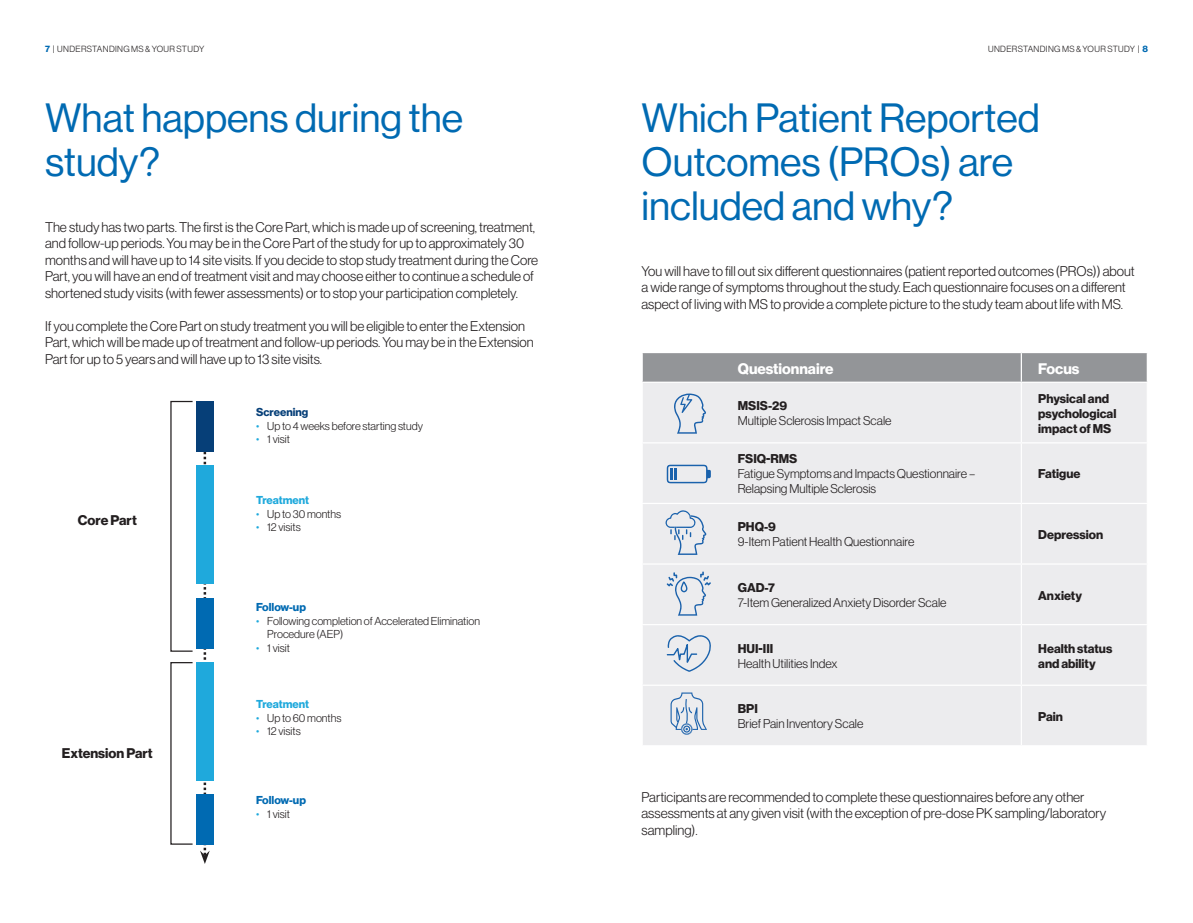
<style>
.page{position:relative;width:1193px;height:923px;background:#fff}
.page>*{position:absolute;margin:0;border:0;box-sizing:border-box;transform-origin:0 0}
.t1{font:40px/43.8px "Volta Modern Display 55 Roman";color:#006ab2}
.t2{font:700 15px "Volta Modern Display 75";color:#fff}
.Body_Copy_11_NEW{font:300 13.75px/16.5px "Volta Modern Display 45";color:#231f20}
.Body_Copy_11_NEW-2{font:700 13.75px "Volta Modern Display 75";color:#231f20}
.t3{font:300 12.5px/15px "Volta Modern Display 45";color:#231f20}
.t4{font:700 12.5px/15px "Volta Modern Display 75";color:#231f20}
.t5{font:300 11.25px/13.5px "Volta Modern Display 45";color:#231f20}
.Body_Copy_11_NEW-3{font:700 11.25px "Volta Modern Display 75";letter-spacing:-.005em;color:#1fa9dc}
.Body_Copy_11_NEW-4{font:700 11.25px "Volta Modern Display 75";color:#006ab2}
.Body_Copy_11_NEW-5{font:700 11.25px "Volta Modern Display 75";color:#063f78}
.t6{font:300 8.75px "Volta Modern Display 45";letter-spacing:.04em;color:#231f20}
.s1{font-family:"Volta Modern Display 75";font-weight:700;color:#006ab2}
.s2{color:#1fa9dc}
</style>
<div class="page">
<svg style="left:196px;top:401px;width:18px;height:463px"></svg>
<div style="left:643px;top:383px;width:503px;height:362px;background:#ececee"></div>
<div style="left:642px;top:353px;width:504px;height:28px;background:#939598"></div>
<hr style="left:1020px;top:353px;width:2px;height:28px;background:#fff">
<hr style="left:1020px;top:383px;width:2px;height:59px;background:#fff">
<hr style="left:641px;top:442px;width:380px;height:1px;background:#fff">
<hr style="left:1021px;top:442px;width:127px;height:1px;background:#fff">
<hr style="left:1020px;top:443px;width:2px;height:60px;background:#fff">
<hr style="left:641px;top:503px;width:380px;height:1px;background:#fff">
<hr style="left:1021px;top:503px;width:127px;height:1px;background:#fff">
<hr style="left:1020px;top:504px;width:2px;height:59px;background:#fff">
<hr style="left:641px;top:563px;width:380px;height:1px;background:#fff">
<hr style="left:1021px;top:563px;width:127px;height:1px;background:#fff">
<hr style="left:1020px;top:564px;width:2px;height:60px;background:#fff">
<hr style="left:641px;top:624px;width:380px;height:1px;background:#fff">
<hr style="left:1021px;top:624px;width:127px;height:1px;background:#fff">
<hr style="left:1020px;top:625px;width:2px;height:59px;background:#fff">
<hr style="left:641px;top:684px;width:380px;height:1px;background:#fff">
<hr style="left:1021px;top:684px;width:127px;height:1px;background:#fff">
<hr style="left:1020px;top:685px;width:2px;height:60px;background:#fff">
<svg style="left:674px;top:393px;width:32px;height:40px"></svg>
<svg style="left:666px;top:464px;width:45px;height:19px"></svg>
<svg style="left:665px;top:510px;width:41px;height:45px"></svg>
<svg style="left:666px;top:571px;width:45px;height:44px"></svg>
<svg style="left:666px;top:635px;width:45px;height:36px"></svg>
<svg style="left:670px;top:692px;width:37px;height:42px"></svg>
<p class="t6" style="left:45px;top:44px;width:161px"><span class="s1">7</span> | UNDERSTANDING MS &amp; YOUR STUDY</p>
<p class="t6" style="left:988px;top:44px;width:161px">UNDERSTANDING MS &amp; YOUR STUDY | <span class="s1">8</span></p>
<p class="t1" style="left:45px;top:96px;width:420px">What happens during the study?</p>
<p class="t1" style="left:641px;top:96px;width:400px">Which Patient Reported<br>Outcomes (PROs) are included and why?</p>
<p class="Body_Copy_11_NEW" style="left:45px;top:219px;width:495px">The study has two parts. The first is the Core Part, which is made up of screening, treatment, and follow-up periods. You may be in the Core Part of the study for up to approximately 30 months and will have up to 14 site visits. If you decide to stop study treatment during the Core Part, you will have an end of treatment visit and may choose either to continue a schedule of shortened study visits (with fewer assessments) or to stop your participation completely.</p>
<p class="Body_Copy_11_NEW" style="left:45px;top:318px;width:490px">If you complete the Core Part on study treatment you will be eligible to enter the Extension<br>Part, which will be made up of treatment and follow-up periods. You may be in the Extension<br>Part for up to 5 years and will have up to 13 site visits.</p>
<p class="Body_Copy_11_NEW" style="left:641px;top:262px;width:495px">You will have to fill out six different questionnaires (patient reported outcomes (PROs)) about a wide range of symptoms throughout the study. Each questionnaire focuses on a different aspect of living with MS to provide a complete picture to the study team about life with MS.</p>
<p class="t2" style="left:738px;top:359px;width:97px">Questionnaire</p>
<p class="t2" style="left:1038px;top:359px;width:43px">Focus</p>
<p class="t4" style="left:738px;top:398px;width:51px">MSIS-29</p>
<p class="t3" style="left:738px;top:413px;width:155px">Multiple Sclerosis Impact Scale</p>
<p class="t4" style="left:1038px;top:391px;width:80px">Physical and psychological impact of MS</p>
<p class="Body_Copy_11_NEW-5" style="left:256px;top:405px;width:54px">Screening</p>
<p class="t5" style="left:256px;top:419px;width:168px"><span class="s2">•</span> Up to 4 weeks before starting study</p>
<p class="t5" style="left:256px;top:432px;width:35px"><span class="s2">•</span> 1 visit</p>
<p class="Body_Copy_11_NEW-2" style="left:78px;top:512px;width:61px">Core Part</p>
<p class="Body_Copy_11_NEW-2" style="left:62px;top:745px;width:92px">Extension Part</p>
<p class="Body_Copy_11_NEW-3" style="left:256px;top:494px;width:55px">Treatment</p>
<p class="t5" style="left:256px;top:507px;width:87px"><span class="s2">•</span> Up to 30 months</p>
<p class="t5" style="left:256px;top:521px;width:46px"><span class="s2">•</span> 12 visits</p>
<p class="Body_Copy_11_NEW-4" style="left:256px;top:600px;width:51px">Follow-up</p>
<p class="t5" style="left:267px;top:614px;width:214px;text-indent:-11px"><span class="s2">•</span> Following completion of Accelerated Elimination<br>Procedure (AEP)</p>
<p class="t5" style="left:256px;top:641px;width:35px"><span class="s2">•</span> 1 visit</p>
<p class="Body_Copy_11_NEW-3" style="left:256px;top:698px;width:55px">Treatment</p>
<p class="t5" style="left:256px;top:711px;width:87px"><span class="s2">•</span> Up to 60 months</p>
<p class="t5" style="left:256px;top:724px;width:46px"><span class="s2">•</span> 12 visits</p>
<p class="Body_Copy_11_NEW-4" style="left:256px;top:793px;width:51px">Follow-up</p>
<p class="t5" style="left:256px;top:806px;width:35px"><span class="s2">•</span> 1 visit</p>
<p class="t4" style="left:738px;top:451px;width:61px">FSIQ-RMS</p>
<p class="t3" style="left:738px;top:466px;width:239px">Fatigue Symptoms and Impacts Questionnaire –<br>Relapsing Multiple Sclerosis</p>
<p class="t4" style="left:1038px;top:466px;width:44px">Fatigue</p>
<p class="t4" style="left:738px;top:519px;width:40px">PHQ-9</p>
<p class="t3" style="left:738px;top:534px;width:178px">9-Item Patient Health Questionnaire</p>
<p class="t4" style="left:1038px;top:527px;width:66px">Depression</p>
<p class="t4" style="left:738px;top:580px;width:39px">GAD-7</p>
<p class="t3" style="left:738px;top:595px;width:210px">7-Item Generalized Anxiety Disorder Scale</p>
<p class="t4" style="left:738px;top:641px;width:37px">HUI-III</p>
<p class="t3" style="left:738px;top:655px;width:101px">Health Utilities Index</p>
<p class="t4" style="left:738px;top:701px;width:21px">BPI</p>
<p class="t3" style="left:738px;top:716px;width:127px">Brief Pain Inventory Scale</p>
<p class="t4" style="left:1038px;top:588px;width:45px">Anxiety</p>
<p class="t4" style="left:1038px;top:641px;width:76px">Health status and ability</p>
<p class="t4" style="left:1038px;top:709px;width:26px">Pain</p>
<p class="Body_Copy_11_NEW" style="left:641px;top:788px;width:466px">Participants are recommended to complete these questionnaires before any other assessments at any given visit (with the exception of pre-dose PK sampling/laboratory sampling).</p>
</div>
